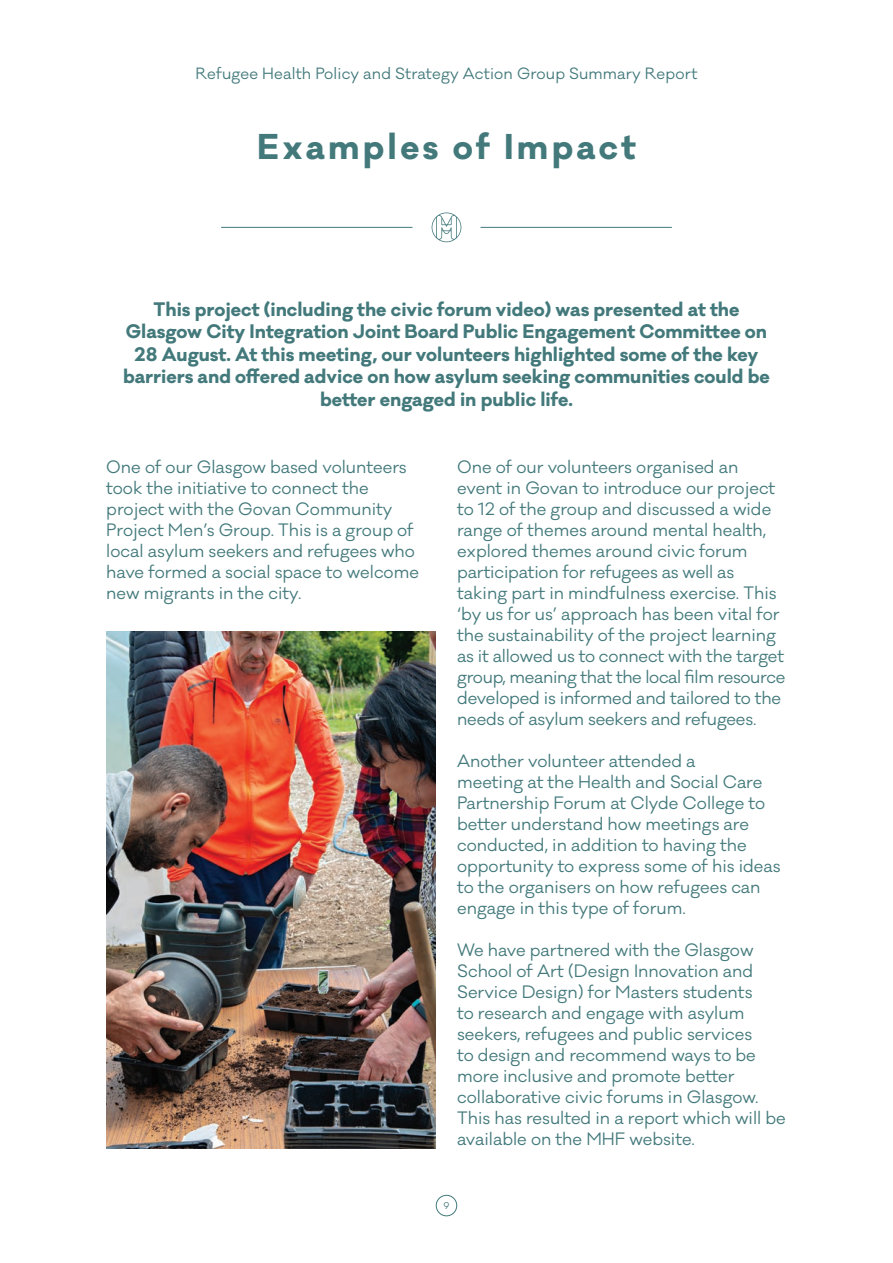
<style>
.page{position:relative;width:893px;height:1263px;background:#fff}
.page>*{position:absolute;margin:0;border:0;box-sizing:border-box;transform-origin:0 0}
.t1{font:700 33px "Galano Classic";letter-spacing:.1em;color:#43797b}
.t2{font:700 18px/22.5px "Galano Classic";color:#43797b;text-align:center}
.t3{font:16.5px/21px "Galano Classic";color:#43797b}
.t4{font:15px "Galano Classic";letter-spacing:.01em;color:#43797b}
.t5{font:9px "Galano Classic";color:#43797b}
</style>
<div class="page">
<div style="left:436px;top:1195px;width:21px;height:21px;border:1px solid #43797b;border-radius:50%"></div>
<hr style="left:221px;top:227px;width:191px;height:1px;background:#43797b">
<hr style="left:480px;top:227px;width:192px;height:1px;background:#43797b">
<svg style="left:432px;top:212px;width:29px;height:30px"></svg>
<img style="left:106px;top:631px;width:330px;height:517px">
<p class="t4" style="left:196px;top:64px;width:503px">Refugee Health Policy and Strategy Action Group Summary Report</p>
<h1 class="t1" style="left:257px;top:124px;width:380px">Examples of Impact</h1>
<p class="t2" style="left:123px;top:298px;width:648px">This project (including the civic forum video) was presented at the Glasgow City Integration Joint Board Public Engagement Committee on 28 August. At this meeting, our volunteers highlighted some of the key barriers and offered advice on how asylum seeking communities could be better engaged in public life.</p>
<p class="t3" style="left:106px;top:457px;width:314px">One of our Glasgow based volunteers took the initiative to connect the project with the Govan Community Project Men’s Group. This is a group of local asylum seekers and refugees who have formed a social space to welcome new migrants in the city.</p>
<p class="t3" style="left:457px;top:457px;width:330px">One of our volunteers organised an event in Govan to introduce our project to 12 of the group and discussed a wide range of themes around mental health, explored themes around civic forum participation for refugees as well as taking part in mindfulness exercise. This ‘by us for us’ approach has been vital for the sustainability of the project learning as it allowed us to connect with the target group, meaning that the local film resource developed is informed and tailored to the needs of asylum seekers and refugees.</p>
<p class="t3" style="left:457px;top:751px;width:325px">Another volunteer attended a<br>meeting at the Health and Social Care Partnership Forum at Clyde College to better understand how meetings are conducted, in addition to having the opportunity to express some of his ideas to the organisers on how refugees can engage in this type of forum.</p>
<p class="t3" style="left:457px;top:940px;width:330px">We have partnered with the Glasgow School of Art (Design Innovation and Service Design) for Masters students<br>to research and engage with asylum seekers, refugees and public services<br>to design and recommend ways to be more inclusive and promote better collaborative civic forums in Glasgow.<br>This has resulted in a report which will be available on the MHF website.</p>
<p class="t5" style="left:443px;top:1200px;width:8px">9</p>
</div>
